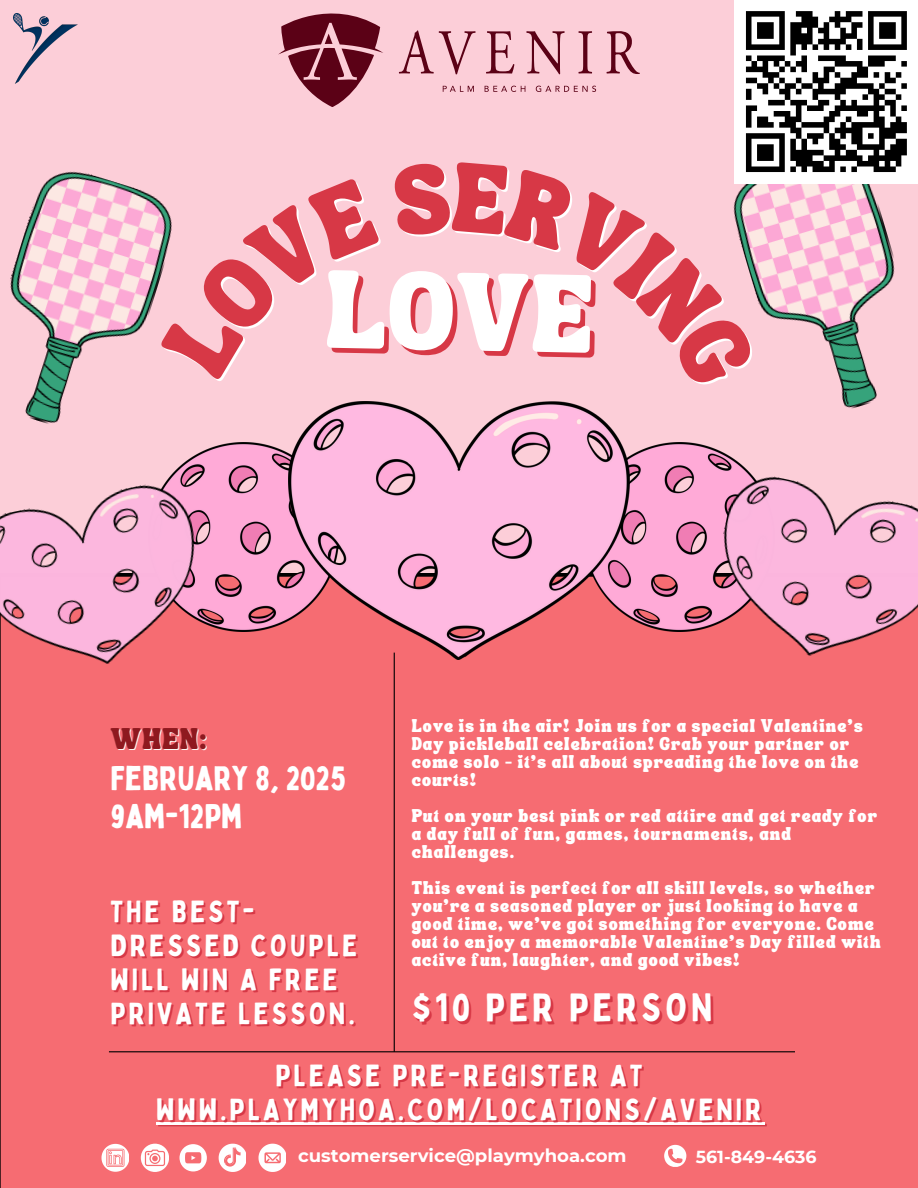
<style>
.page{position:relative;width:918px;height:1188px;background:#fff}
.page>*{position:absolute;margin:0;border:0;box-sizing:border-box;transform-origin:0 0}
.t1{font:53.85px "TANSONGBIRD";color:#d73846}
.t2{font:39px "Bobby Jones";letter-spacing:.1em;color:#fff}
.t3{font:33.6px/38.2px "Bobby Jones";color:#fff}
.t4{font:30.15px "Bobby Jones";letter-spacing:.1em;color:#fff}
.t5{font:700 18.15px "Montserrat";color:#fff}
.t6{font:700 17.4px "Montserrat";color:#fff}
.t7{font:14.55px "TANSONGBIRD";color:#fcf8f5}
.t8{font:9px/18px "TANSONGBIRD";letter-spacing:.135em;color:#fff}
</style>
<div class="page">
<img style="left:0;top:0;width:918px;height:1188px">
<hr style="left:156px;top:1122px;width:609px;height:2px;background:#fff">
<img style="left:630px;top:443px;width:145px;height:189px">
<img style="left:148px;top:443px;width:141px;height:189px">
<img style="left:289px;top:401px;width:341px;height:259px">
<img style="left:0;top:477px;width:216px;height:209px">
<img style="left:702px;top:469px;width:216px;height:209px">
<img style="left:0;top:161px;width:183px;height:282px">
<div style="left:724px;top:183px;width:194px;height:243px;background:#fcced8"></div>
<div style="left:735px;top:0;width:183px;height:183px;background:#fff"></div>
<div style="left:159px;top:177px;width:221px;height:203px;background:#fcced8"></div>
<svg style="left:391px;top:8px;width:521px;height:383px;background:#e4bfc7"></svg>
<h1 class="t1" style="left:331px;top:303px;width:267px;rotate:1deg">LOVE</h1>
<h3 class="t7" style="left:111px;top:737px;width:97px">WHEN:</h3>
<p class="t8" style="left:412px;top:720px;width:453px">Love is in the air! Join us for a special Valentine’s Day pickleball celebration! Grab your partner or come solo – it’s all about spreading the love on the courts!</p>
<p class="t8" style="left:412px;top:810px;width:467px">Put on your best pink or red attire and get ready for a day full of fun, games, tournaments, and challenges.</p>
<p class="t8" style="left:412px;top:882px;width:471px">This event is perfect for all skill levels, so whether you’re a seasoned player or just looking to have a good time, we’ve got something for everyone. Come out to enjoy a memorable Valentine’s Day filled with active fun, laughter, and good vibes!</p>
<h1 class="t3" style="left:110px;top:759px;width:237px">FEBRUARY 8, 2025<br>9AM-12PM</h1>
<p class="t4" style="left:110px;top:893px;width:145px">THE BEST-</p>
<p class="t4" style="left:110px;top:927px;width:248px">DRESSED COUPLE</p>
<p class="t4" style="left:110px;top:960px;width:229px">WILL WIN A FREE</p>
<p class="t4" style="left:110px;top:994px;width:246px">PRIVATE LESSON.</p>
<p class="t4" style="left:275px;top:1056px;width:369px">PLEASE PRE-REGISTER AT</p>
<p class="t4" style="left:156px;top:1090px;width:607px">WWW.PLAYMYHOA.COM/LOCATIONS/AVENIR</p>
<p class="t2" style="left:412px;top:983px;width:302px">$10 PER PERSON</p>
<h2 class="t5" style="left:298px;top:1144px;width:330px">customerservice@playmyhoa.com</h2>
<p class="t6" style="left:696px;top:1146px;width:122px">561-849-4636</p>
</div>
